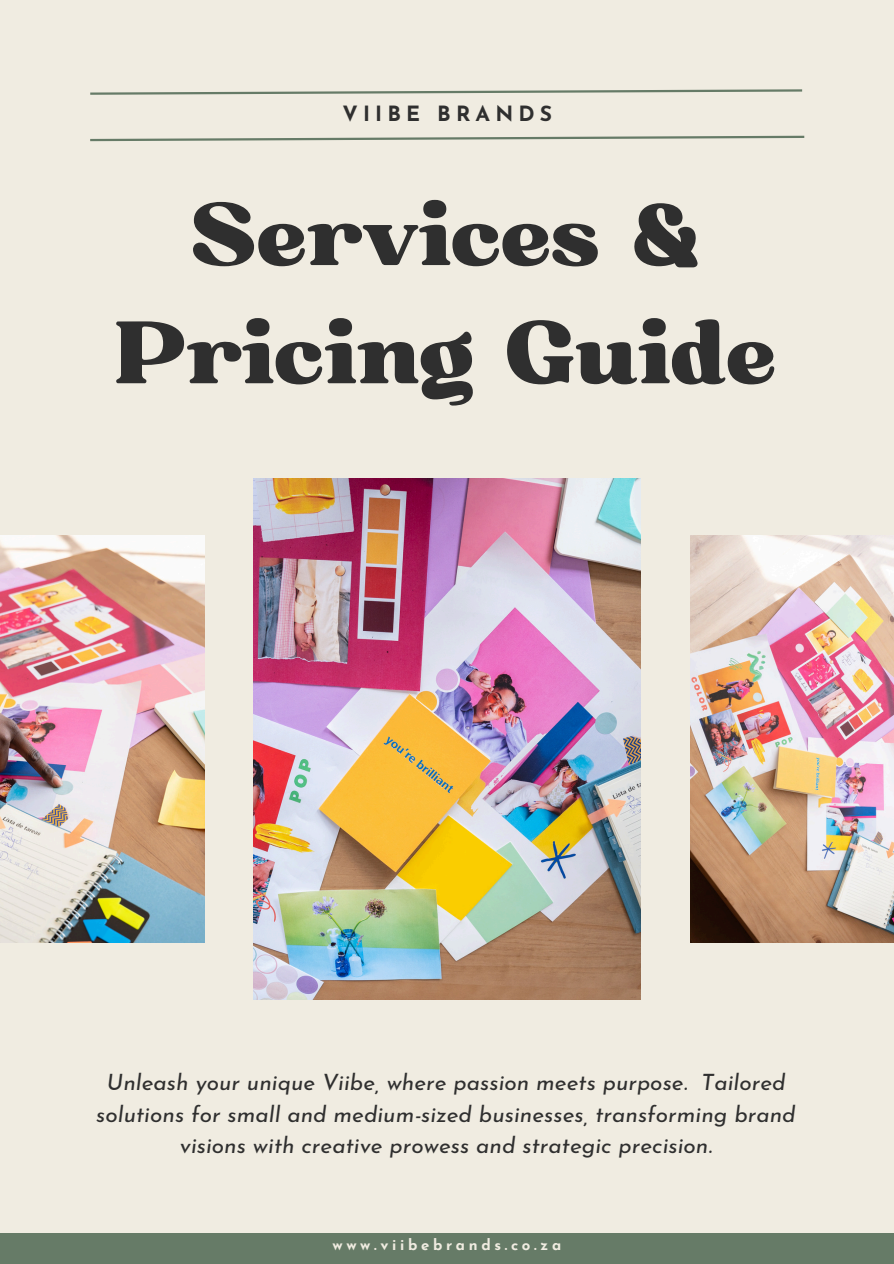
<style>
.page{position:relative;width:894px;height:1264px;background:#fff}
.page>*{position:absolute;margin:0;border:0;box-sizing:border-box;transform-origin:0 0}
.t1{font:85.5px/118.2px "Bugaki";color:#2f2f2f;text-align:center}
.t2{font:italic 22.5px/31.5px "Josefin Sans";letter-spacing:.005em;color:#2f2f2f;text-align:center}
.t3{font:700 21px "Josefin Sans";letter-spacing:.245em;color:#2f2f2f}
.t4{font:700 15px "Josefin Sans";letter-spacing:.245em;color:#f0ece1}
</style>
<div class="page">
<div style="left:0;top:0;width:893px;height:1263px;background:#f0ece1"></div>
<div style="left:0;top:1232px;width:893px;height:31px;background:#667b67"></div>
<img style="left:253px;top:479px;width:387px;height:520px">
<img style="left:0;top:535px;width:204px;height:407px">
<img style="left:690px;top:535px;width:203px;height:407px">
<svg style="left:90px;top:89px;width:713px;height:6px"></svg>
<svg style="left:90px;top:135px;width:715px;height:7px"></svg>
<h3 class="t3" style="left:342px;top:105px;width:211px">VIIBE BRANDS</h3>
<h2 class="t1" style="left:114px;top:179px;width:663px">Services &amp;<br>Pricing Guide</h2>
<h1 class="t2" style="left:96px;top:1069px;width:700px">Unleash your unique Viibe, where passion meets purpose. Tailored solutions for small and medium-sized businesses, transforming brand visions with creative prowess and strategic precision.</h1>
<p class="t4" style="left:332px;top:1238px;width:230px">www.viibebrands.co.za</p>
</div>
